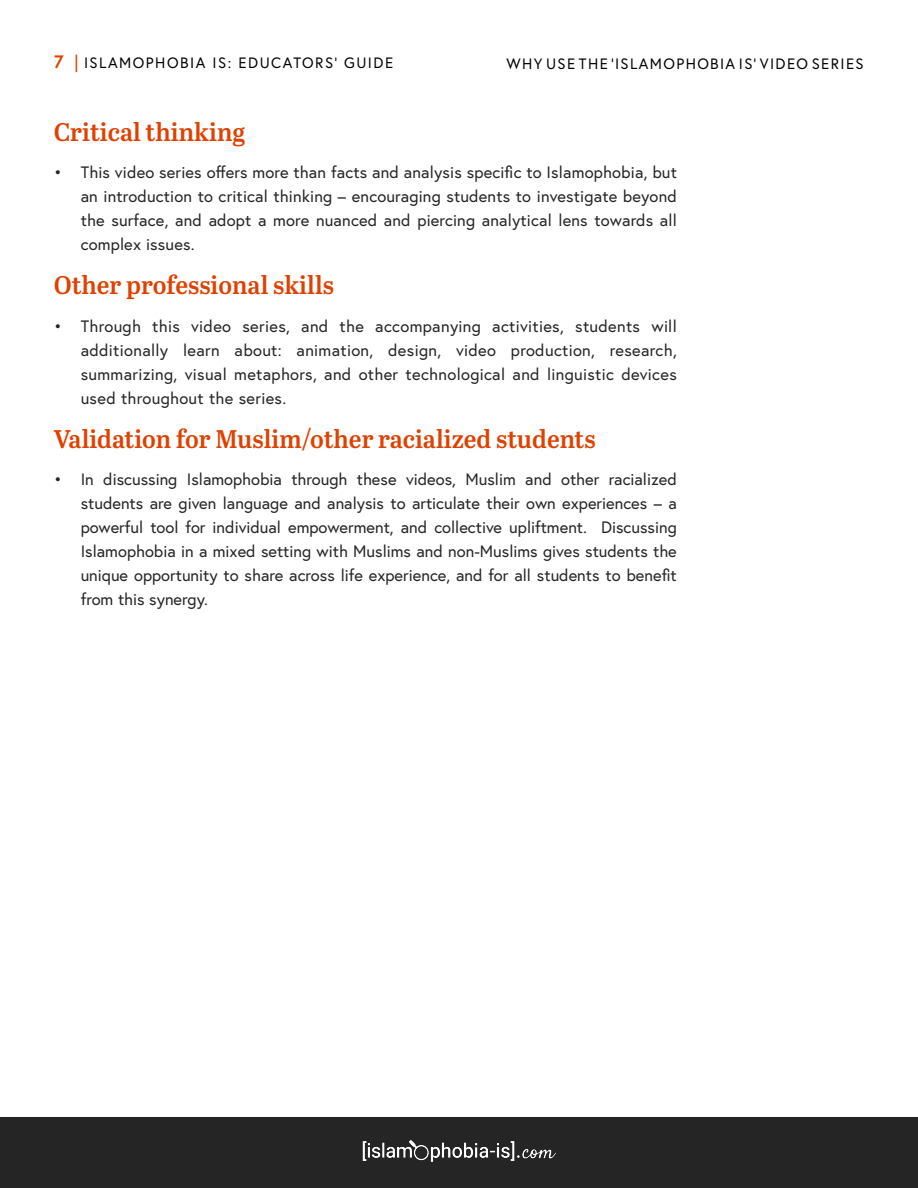
<style>
.page{position:relative;width:918px;height:1188px;background:#fff}
.page>*{position:absolute;margin:0;border:0;box-sizing:border-box;transform-origin:0 0}
.t1{font:25.5px "Abril Titling Sb";color:#df4100}
.t2{font:16.5px/24px "Europa";letter-spacing:.01em;color:#252525;text-align:justify}
.t3{font:15px "Europa";letter-spacing:.1em;color:#000}
.s1{font-weight:700;font-size:18px;color:#df4100}
.s2{font-size:18px;color:#df4100}
</style>
<div class="page">
<div style="left:0;top:1118px;width:918px;height:70px;background:#252525"></div>
<img style="left:362px;top:1140px;width:194px;height:22px">
<p class="t3" style="left:54px;top:53px;width:341px"><span class="s1">7</span> <span class="s2">|</span> ISLAMOPHOBIA IS: EDUCATORS’ GUIDE</p>
<p class="t3" style="left:507px;top:54px;width:50px">Why use</p>
<p class="t3" style="left:579px;top:54px;width:11px">the</p>
<p class="t3" style="left:611px;top:54px;width:21px">'Islamophobia</p>
<p class="t3" style="left:739px;top:54px;width:32px">is ' video</p>
<p class="t3" style="left:812px;top:54px;width:10px">series</p>
<h1 class="t1" style="left:54px;top:113px;width:193px">Critical thinking</h1>
<p class="t2" style="left:81px;top:160px;width:598px;text-indent:-27px">• This video series offers more than facts and analysis specific to Islamophobia, but an introduction to critical thinking – encouraging students to investigate beyond the surface, and adopt a more nuanced and piercing analytical lens towards all complex issues.</p>
<h1 class="t1" style="left:54px;top:267px;width:282px">Other professional skills</h1>
<p class="t2" style="left:81px;top:314px;width:598px;text-indent:-27px">• Through this video series, and the accompanying activities, students will additionally learn about: animation, design, video production, research, summarizing, visual metaphors, and other technological and linguistic devices used throughout the series.</p>
<h1 class="t1" style="left:54px;top:420px;width:544px">Validation for Muslim/other racialized students</h1>
<p class="t2" style="left:81px;top:467px;width:598px;text-indent:-27px">• In discussing Islamophobia through these videos, Muslim and other racialized students are given language and analysis to articulate their own experiences – a powerful tool for individual empowerment, and collective upliftment. Discussing Islamophobia in a mixed setting with Muslims and non-Muslims gives students the unique opportunity to share across life experience, and for all students to benefit from this synergy.</p>
</div>
